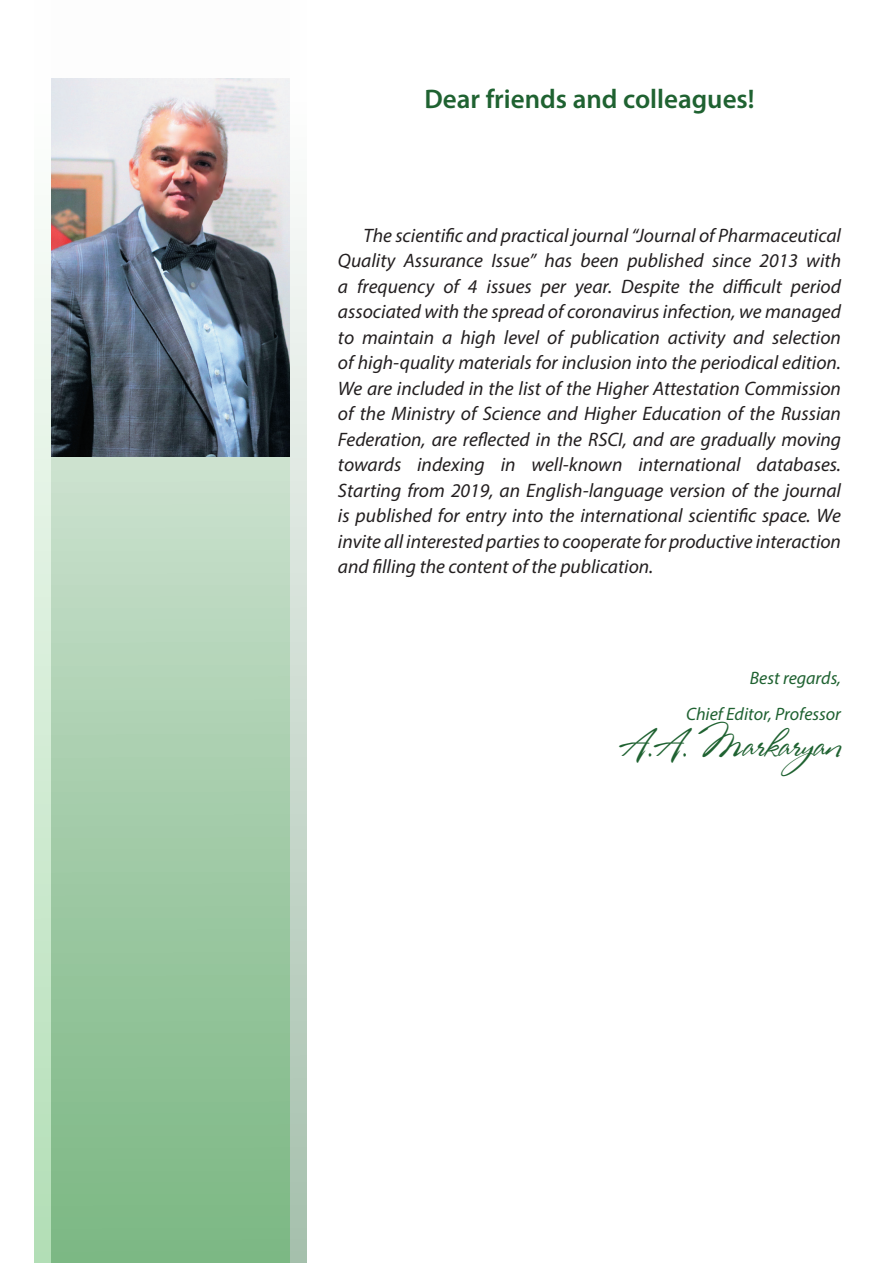
<style>
.page{position:relative;width:893px;height:1263px;background:#fff}
.page>*{position:absolute;margin:0;border:0;box-sizing:border-box;transform-origin:0 0}
.text{font:36px "Rosa Marena";color:#1f6231}
.text-2{font:600 27px "Myriad Pro";color:#1f6231}
.text-3{font:italic 19.5px/25.5px "Myriad Pro";color:#231f20;text-align:justify}
.text-4{font:italic 18px "Myriad Pro";color:#1f6231}
</style>
<div class="page">
<svg style="left:289px;top:78px;width:17px;height:1185px"></svg>
<svg style="left:34px;top:78px;width:255px;height:1185px;background:#a6ceac"></svg>
<img style="left:51px;top:79px;width:238px;height:378px">
<p class="text-2" style="left:424px;top:84px;width:332px">Dear friends and colleagues!</p>
<p class="text-3" style="left:338px;top:222px;width:505px;text-indent:26px">The scientific and practical journal “Journal of Pharmaceutical Quality Assurance Issue” has been published since 2013 with a frequency of 4 issues per year. Despite the difficult period associated with the spread of coronavirus infection, we managed to maintain a high level of publication activity and selection of high-quality materials for inclusion into the periodical edition.<br>We are included in the list of the Higher Attestation Commission of the Ministry of Science and Higher Education of the Russian Federation, are reflected in the RSCI, and are gradually moving towards indexing in well-known international databases.<br>Starting from 2019, an English-language version of the journal is published for entry into the international scientific space. We invite all interested parties to cooperate for productive interaction and filling the content of the publication.</p>
<p class="text-4" style="left:750px;top:667px;width:93px">Best regards,</p>
<p class="text-4" style="left:686px;top:703px;width:157px">Chief Editor, Professor</p>
<p class="text" style="left:619px;top:723px;width:224px">А.А. Markaryan</p>
</div>
